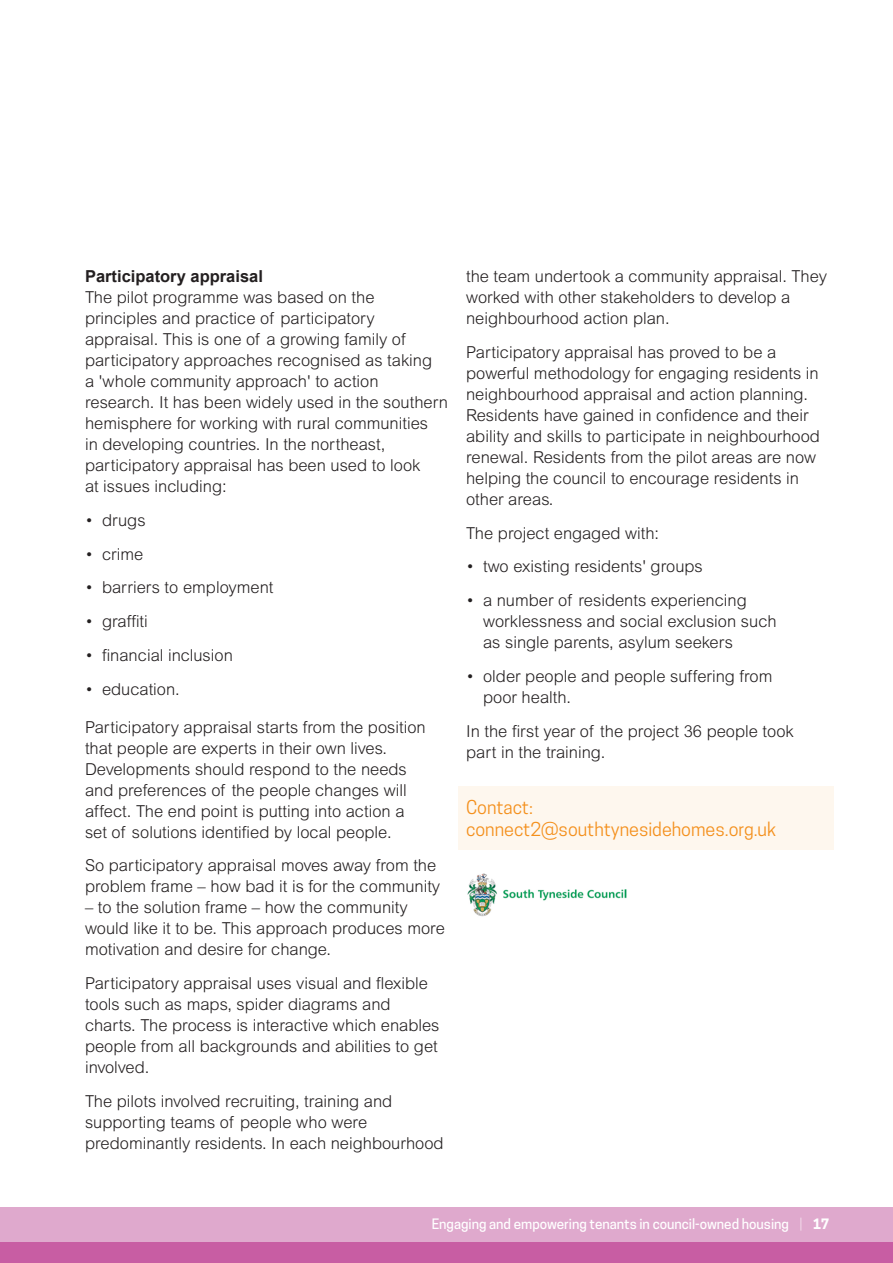
<style>
.page{position:relative;width:893px;height:1263px;background:#fff}
.page>*{position:absolute;margin:0;border:0;box-sizing:border-box;transform-origin:0 0}
.CONTACT{font:18px/22.5px "Cooper Hewitt";color:#f4901d}
._01-body{font:300 16.5px/21px "Arial MT Std";color:#231f20}
.t1{font:500 13.5px "Cooper Hewitt";color:#fff}
.s1{font-family:"Arial";font-weight:700}
.s2{font-weight:300}
.s3{font-weight:700}
</style>
<div class="page">
<div style="left:0;top:1242px;width:893px;height:21px;background:#c85da3"></div>
<div style="left:0;top:1208px;width:893px;height:34px;background:#dfa9cd"></div>
<div style="left:458px;top:786px;width:375px;height:63px;background:#fef7ee"></div>
<img style="left:467px;top:873px;width:160px;height:44px">
<p class="_01-body" style="left:85px;top:266px;width:365px"><span class="s1">Participatory appraisal<br></span>The pilot programme was based on the principles and practice of participatory appraisal. This is one of a growing family of participatory approaches recognised as taking<br>a 'whole community approach' to action research. It has been widely used in the southern hemisphere for working with rural communities<br>in developing countries. In the northeast, participatory appraisal has been used to look<br>at issues including:</p>
<p class="_01-body" style="left:85px;top:509px;width:62px">• drugs</p>
<p class="_01-body" style="left:85px;top:543px;width:60px">• crime</p>
<p class="_01-body" style="left:85px;top:577px;width:190px">• barriers to employment</p>
<p class="_01-body" style="left:85px;top:611px;width:64px">• graffiti</p>
<p class="_01-body" style="left:85px;top:644px;width:149px">• financial inclusion</p>
<p class="_01-body" style="left:85px;top:678px;width:96px">• education.</p>
<p class="_01-body" style="left:85px;top:716px;width:342px">Participatory appraisal starts from the position that people are experts in their own lives.<br>Developments should respond to the needs and preferences of the people changes will affect. The end point is putting into action a set of solutions identified by local people.</p>
<p class="_01-body" style="left:85px;top:855px;width:357px">So participatory appraisal moves away from the problem frame – how bad it is for the community</p>
<p class="_01-body" style="left:85px;top:897px;width:361px">– to the solution frame – how the community would like it to be. This approach produces more motivation and desire for change.</p>
<p class="_01-body" style="left:85px;top:973px;width:356px">Participatory appraisal uses visual and flexible tools such as maps, spider diagrams and charts. The process is interactive which enables people from all backgrounds and abilities to get involved.</p>
<p class="_01-body" style="left:85px;top:1090px;width:360px">The pilots involved recruiting, training and supporting teams of people who were predominantly residents. In each neighbourhood</p>
<p class="_01-body" style="left:466px;top:266px;width:362px">the team undertook a community appraisal. They worked with other stakeholders to develop a neighbourhood action plan.</p>
<p class="_01-body" style="left:466px;top:341px;width:355px">Participatory appraisal has proved to be a powerful methodology for engaging residents in neighbourhood appraisal and action planning.<br>Residents have gained in confidence and their ability and skills to participate in neighbourhood renewal. Residents from the pilot areas are now helping the council to encourage residents in other areas.</p>
<p class="_01-body" style="left:466px;top:522px;width:195px">The project engaged with:</p>
<p class="_01-body" style="left:466px;top:556px;width:238px">• two existing residents' groups</p>
<p class="_01-body" style="left:483px;top:590px;width:295px;text-indent:-17px">• a number of residents experiencing worklessness and social exclusion such as single parents, asylum seekers</p>
<p class="_01-body" style="left:483px;top:665px;width:291px;text-indent:-17px">• older people and people suffering from poor health.</p>
<p class="_01-body" style="left:466px;top:720px;width:329px">In the first year of the project 36 people took part in the training.</p>
<p class="CONTACT" style="left:466px;top:796px;width:311px">Contact: connect2@southtynesidehomes.org.uk</p>
<p class="t1" style="left:432px;top:1216px;width:399px">Engaging and empowering tenants in council-owned housing <span class="s2">|</span> <span class="s3">17</span></p>
</div>
